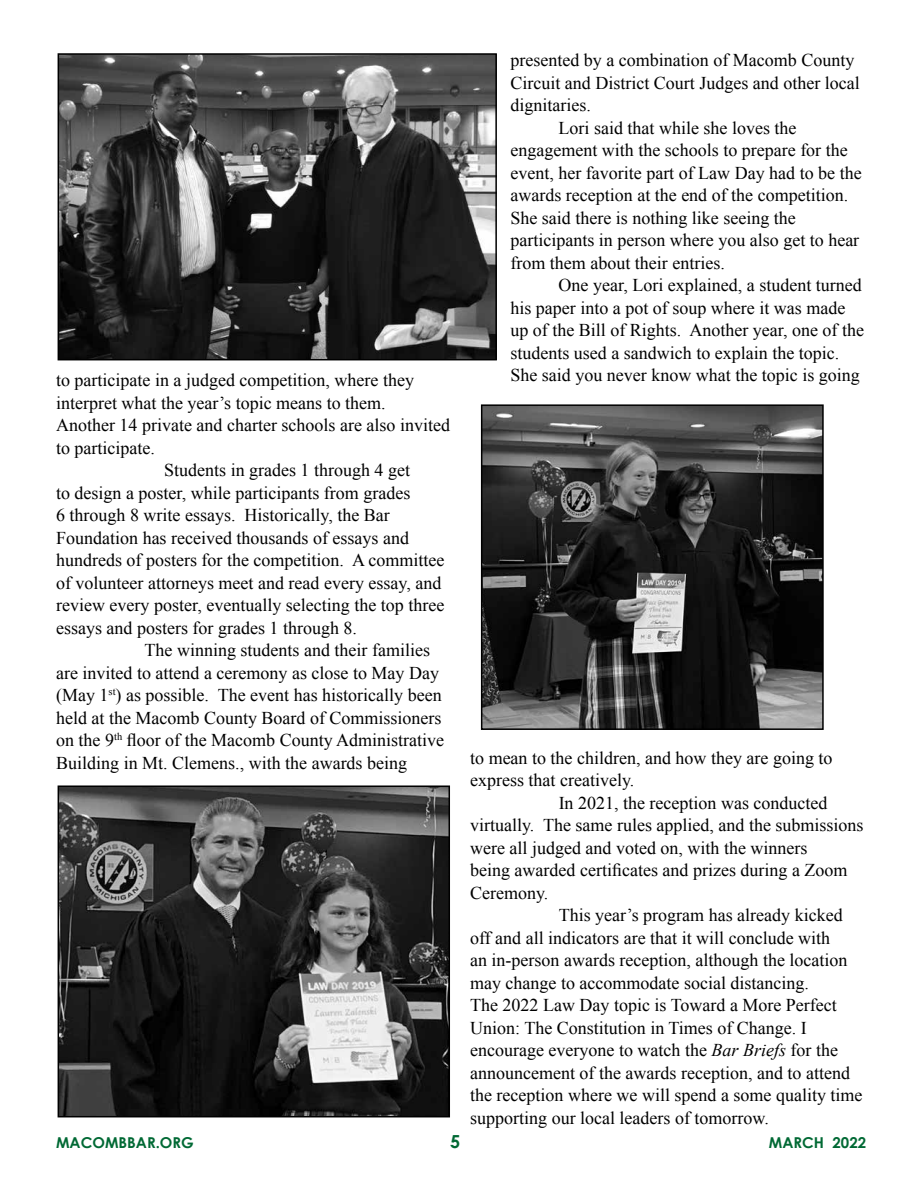
<style>
.page{position:relative;width:918px;height:1188px;background:#fff}
.page>*{position:absolute;margin:0;border:0;box-sizing:border-box;transform-origin:0 0}
.t1{font:18px "Times New Roman";color:#000}
.t2{font:700 18px "Century Gothic";color:#006934}
.t3{font:700 15px "Century Gothic";color:#006934}
.s1{font-style:italic}
</style>
<div class="page">
<img style="left:61px;top:56px;width:433px;height:301px">
<div style="left:58px;top:53px;width:439px;height:307px;border:2px solid #000"></div>
<img style="left:484px;top:407px;width:337px;height:320px">
<div style="left:481px;top:404px;width:343px;height:326px;border:2px solid #000"></div>
<img style="left:61px;top:788px;width:386px;height:326px">
<div style="left:58px;top:785px;width:392px;height:332px;border:2px solid #000"></div>
<p class="t1" style="left:56px;top:368px;width:359px">to participate in a judged competition, where they</p>
<p class="t1" style="left:56px;top:391px;width:331px">interpret what the year’s topic means to them.</p>
<p class="t1" style="left:56px;top:413px;width:395px">Another 14 private and charter schools are also invited</p>
<p class="t1" style="left:56px;top:436px;width:100px">to participate.</p>
<p class="t1" style="left:164px;top:458px;width:247px">Students in grades 1 through 4 get</p>
<p class="t1" style="left:56px;top:481px;width:356px">to design a poster, while participants from grades</p>
<p class="t1" style="left:56px;top:503px;width:335px">6 through 8 write essays. Historically, the Bar</p>
<p class="t1" style="left:56px;top:526px;width:354px">Foundation has received thousands of essays and</p>
<p class="t1" style="left:56px;top:548px;width:390px">hundreds of posters for the competition. A committee</p>
<p class="t1" style="left:56px;top:571px;width:387px">of volunteer attorneys meet and read every essay, and</p>
<p class="t1" style="left:56px;top:593px;width:390px">review every poster, eventually selecting the top three</p>
<p class="t1" style="left:56px;top:616px;width:302px">essays and posters for grades 1 through 8.</p>
<p class="t1" style="left:145px;top:638px;width:287px">The winning students and their families</p>
<p class="t1" style="left:56px;top:661px;width:384px">are invited to attend a ceremony as close to May Day</p>
<p class="t1" style="left:56px;top:683px;width:387px">(May 1<sup>st</sup>) as possible. The event has historically been</p>
<p class="t1" style="left:56px;top:706px;width:387px">held at the Macomb County Board of Commissioners</p>
<p class="t1" style="left:56px;top:728px;width:390px">on the 9<sup>th</sup> floor of the Macomb County Administrative</p>
<p class="t1" style="left:56px;top:751px;width:352px">Building in Mt. Clemens., with the awards being</p>
<p class="t1" style="left:510px;top:48px;width:345px">presented by a combination of Macomb County</p>
<p class="t1" style="left:510px;top:71px;width:351px">Circuit and District Court Judges and other local</p>
<p class="t1" style="left:510px;top:93px;width:82px">dignitaries.</p>
<p class="t1" style="left:559px;top:116px;width:239px">Lori said that while she loves the</p>
<p class="t1" style="left:510px;top:138px;width:339px">engagement with the schools to prepare for the</p>
<p class="t1" style="left:510px;top:161px;width:353px">event, her favorite part of Law Day had to be the</p>
<p class="t1" style="left:510px;top:183px;width:339px">awards reception at the end of the competition.</p>
<p class="t1" style="left:510px;top:206px;width:287px">She said there is nothing like seeing the</p>
<p class="t1" style="left:510px;top:228px;width:350px">participants in person where you also get to hear</p>
<p class="t1" style="left:510px;top:251px;width:216px">from them about their entries.</p>
<p class="t1" style="left:559px;top:273px;width:305px">One year, Lori explained, a student turned</p>
<p class="t1" style="left:510px;top:296px;width:336px">his paper into a pot of soup where it was made</p>
<p class="t1" style="left:510px;top:318px;width:355px">up of the Bill of Rights. Another year, one of the</p>
<p class="t1" style="left:510px;top:341px;width:330px">students used a sandwich to explain the topic.</p>
<p class="t1" style="left:510px;top:363px;width:351px">She said you never know what the topic is going</p>
<p class="t1" style="left:470px;top:746px;width:364px">to mean to the children, and how they are going to</p>
<p class="t1" style="left:470px;top:768px;width:166px">express that creatively.</p>
<p class="t1" style="left:559px;top:791px;width:270px">In 2021, the reception was conducted</p>
<p class="t1" style="left:470px;top:813px;width:395px">virtually. The same rules applied, and the submissions</p>
<p class="t1" style="left:470px;top:836px;width:339px">were all judged and voted on, with the winners</p>
<p class="t1" style="left:470px;top:858px;width:379px">being awarded certificates and prizes during a Zoom</p>
<p class="t1" style="left:470px;top:881px;width:80px">Ceremony.</p>
<p class="t1" style="left:559px;top:903px;width:286px">This year’s program has already kicked</p>
<p class="t1" style="left:470px;top:926px;width:362px">off and all indicators are that it will conclude with</p>
<p class="t1" style="left:470px;top:948px;width:379px">an in-person awards reception, although the location</p>
<p class="t1" style="left:470px;top:971px;width:340px">may change to accommodate social distancing.</p>
<p class="t1" style="left:470px;top:993px;width:368px">The 2022 Law Day topic is Toward a More Perfect</p>
<p class="t1" style="left:470px;top:1016px;width:338px">Union: The Constitution in Times of Change. I</p>
<p class="t1" style="left:470px;top:1038px;width:369px">encourage everyone to watch the <span class="s1">Bar Briefs</span> for the</p>
<p class="t1" style="left:470px;top:1061px;width:381px">announcement of the awards reception, and to attend</p>
<p class="t1" style="left:470px;top:1083px;width:394px">the reception where we will spend a some quality time</p>
<p class="t1" style="left:470px;top:1106px;width:300px">supporting our local leaders of tomorrow.</p>
<p class="t3" style="left:56px;top:1131px;width:139px">MACOMBBAR.ORG</p>
<p class="t2" style="left:450px;top:1128px;width:12px">5</p>
<p class="t3" style="left:769px;top:1131px;width:99px">MARCH 2022</p>
</div>
